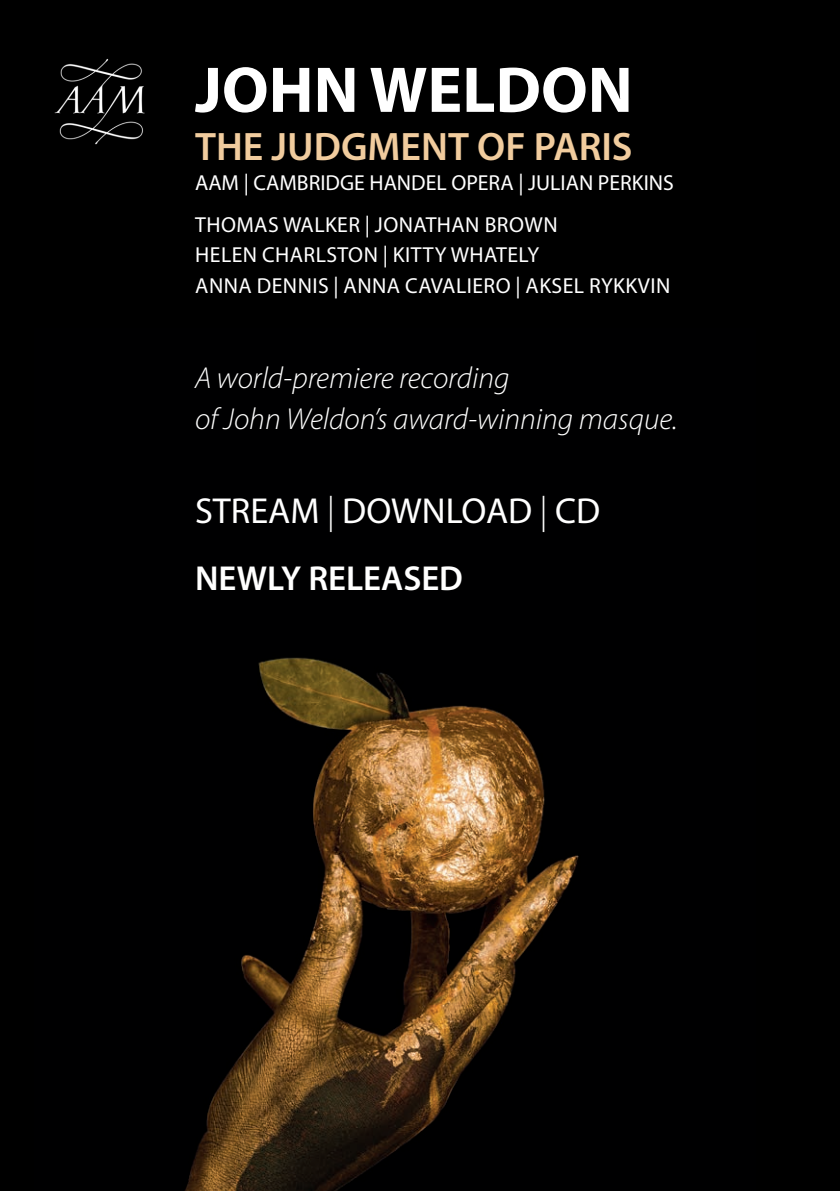
<style>
.page{position:relative;width:840px;height:1191px;background:#fff}
.page>*{position:absolute;margin:0;border:0;box-sizing:border-box;transform-origin:0 0}
.t1{font:700 65.2px "Myriad Pro";color:#fff}
.t2{font:600 39.8px "Myriad Pro";color:#f1cc9e}
.t3{font:36.2px "Myriad Pro";color:#fff}
.t4{font:600 34.8px "Myriad Pro";color:#fff}
.t5{font:italic 300 30.4px/40.6px "Myriad Pro";color:#fff}
.t6{font:21.8px/42.4px "Myriad Pro";color:#fff}
.t7{font:21.8px/30.2px "Myriad Pro";letter-spacing:.02em;color:#fff}
.s1{font-weight:300}
</style>
<div class="page">
<div style="left:0;top:0;width:839px;height:1191px;background:#000"></div>
<img style="left:35px;top:328px;width:719px;height:863px">
<img style="left:55px;top:57px;width:89px;height:89px">
<p class="t1" style="left:195px;top:47px;width:439px">JOHN WELDON</p>
<p class="t2" style="left:195px;top:121px;width:439px">THE JUDGMENT OF PARIS</p>
<p class="t6" style="left:195px;top:161px;width:480px">AAM | CAMBRIDGE HANDEL OPERA | JULIAN PERKINS<br>THOMAS WALKER | JONATHAN BROWN</p>
<p class="t7" style="left:195px;top:240px;width:476px">HELEN CHARLSTON | KITTY WHATELY<br>ANNA DENNIS | ANNA CAVALIERO | AKSEL RYKKVIN</p>
<p class="t5" style="left:195px;top:358px;width:483px">A world-premiere recording<br>of John Weldon’s award-winning masque.</p>
<p class="t3" style="left:195px;top:489px;width:406px">STREAM <span class="s1">|</span> DOWNLOAD <span class="s1">|</span> CD</p>
<p class="t4" style="left:195px;top:556px;width:269px">NEWLY RELEASED</p>
</div>
